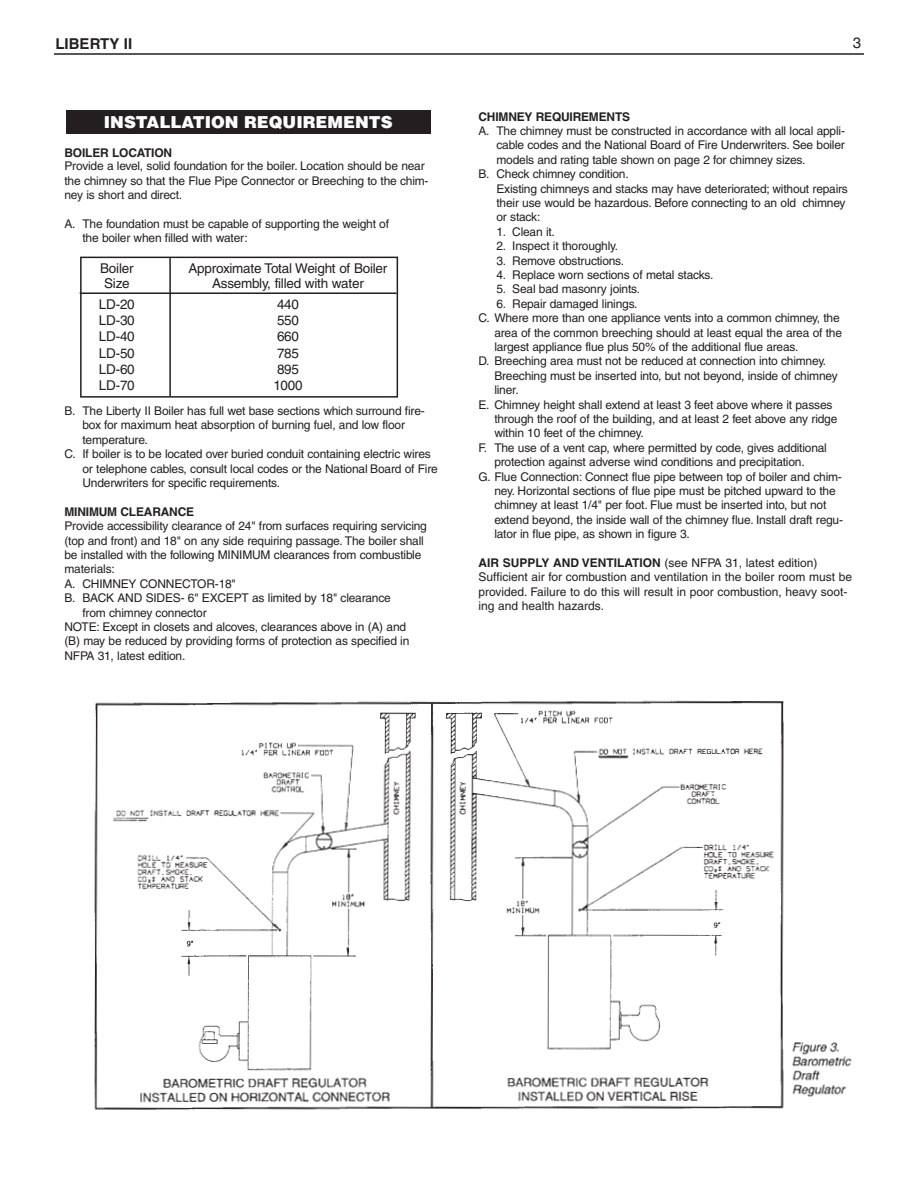
<style>
.page{position:relative;width:918px;height:1188px;background:#fff}
.page>*{position:absolute;margin:0;border:0;box-sizing:border-box;transform-origin:0 0}
.t1{font:900 16.5px "Helvetica";color:#fff}
.t2{font:700 15px "Helvetica";color:#231f20}
.t3{font:15px "Helvetica";color:#231f20}
.t4{font:13.5px "Helvetica";letter-spacing:-.015em;color:#231f20}
.t5{font:12px/14.4px "Helvetica";letter-spacing:-.015em;color:#231f20}
.t6{font:700 12px "Helvetica";letter-spacing:-.015em;color:#231f20}
.s1{font-weight:700}
</style>
<div class="page">
<hr style="left:54px;top:53px;width:810px;height:2px;background:#231f20">
<div style="left:80px;top:257px;width:318px;height:141px;border:2px solid #231f20"></div>
<hr style="left:80px;top:292px;width:317px;height:2px;background:#231f20">
<hr style="left:169px;top:258px;width:2px;height:138px;background:#231f20">
<img style="left:94px;top:700px;width:758px;height:410px">
<div style="left:66px;top:110px;width:365px;height:24px;background:#231f20"></div>
<p class="t2" style="left:56px;top:38px;width:78px">LIBERTY II</p>
<p class="t3" style="left:853px;top:37px;width:10px">3</p>
<h1 class="t1" style="left:104px;top:112px;width:290px">INSTALLATION REQUIREMENTS</h1>
<p class="t6" style="left:64px;top:147px;width:109px">BOILER LOCATION</p>
<p class="t5" style="left:64px;top:160px;width:366px">Provide a level, solid foundation for the boiler. Location should be near the chimney so that the Flue Pipe Connector or Breeching to the chim&shy;ney is short and direct.</p>
<p class="t5" style="left:82px;top:217px;width:308px;text-indent:-18px">A. The foundation must be capable of supporting the weight of the boiler when filled with water:</p>
<p class="t4" style="left:100px;top:263px;width:35px">Boiler</p>
<p class="t4" style="left:189px;top:263px;width:200px">Approximate Total Weight of Boiler</p>
<p class="t4" style="left:104px;top:278px;width:27px">Size</p>
<p class="t4" style="left:212px;top:278px;width:153px">Assembly, filled with water</p>
<p class="t4" style="left:99px;top:299px;width:37px">LD-20</p>
<p class="t4" style="left:277px;top:299px;width:24px">440</p>
<p class="t4" style="left:99px;top:316px;width:37px">LD-30</p>
<p class="t4" style="left:277px;top:316px;width:24px">550</p>
<p class="t4" style="left:99px;top:332px;width:37px">LD-40</p>
<p class="t4" style="left:277px;top:332px;width:24px">660</p>
<p class="t4" style="left:99px;top:348px;width:37px">LD-50</p>
<p class="t4" style="left:277px;top:348px;width:24px">785</p>
<p class="t4" style="left:99px;top:364px;width:37px">LD-60</p>
<p class="t4" style="left:277px;top:364px;width:24px">895</p>
<p class="t4" style="left:99px;top:380px;width:37px">LD-70</p>
<p class="t4" style="left:273px;top:380px;width:31px">1000</p>
<p class="t5" style="left:64px;top:405px;width:362px">B. The Liberty II Boiler has full wet base sections which surround fire-</p>
<p class="t5" style="left:82px;top:419px;width:324px">box for maximum heat absorption of burning fuel, and low floor</p>
<p class="t5" style="left:82px;top:433px;width:67px">temperature.</p>
<p class="t5" style="left:64px;top:448px;width:368px">C. If boiler is to be located over buried conduit containing electric wires</p>
<p class="t5" style="left:82px;top:462px;width:357px">or telephone cables, consult local codes or the National Board of Fire</p>
<p class="t5" style="left:82px;top:477px;width:199px">Underwriters for specific requirements.</p>
<p class="t6" style="left:64px;top:507px;width:131px">MINIMUM CLEARANCE</p>
<p class="t5" style="left:64px;top:520px;width:364px">Provide accessibility clearance of 24" from surfaces requiring servicing</p>
<p class="t5" style="left:64px;top:534px;width:361px">(top and front) and 18" on any side requiring passage. The boiler shall</p>
<p class="t5" style="left:64px;top:549px;width:358px">be installed with the following MINIMUM clearances from combustible</p>
<p class="t5" style="left:64px;top:563px;width:52px">materials:</p>
<p class="t5" style="left:64px;top:577px;width:173px">A. CHIMNEY CONNECTOR-18"</p>
<p class="t5" style="left:64px;top:592px;width:328px">B. BACK AND SIDES- 6" EXCEPT as limited by 18" clearance</p>
<p class="t5" style="left:82px;top:606px;width:126px">from chimney connector</p>
<p class="t5" style="left:64px;top:621px;width:343px">NOTE: Except in closets and alcoves, clearances above in (A) and</p>
<p class="t5" style="left:64px;top:635px;width:346px">(B) may be reduced by providing forms of protection as specified in</p>
<p class="t5" style="left:64px;top:649px;width:122px">NFPA 31, latest edition.</p>
<p class="t6" style="left:478px;top:112px;width:153px">CHIMNEY REQUIREMENTS</p>
<p class="t5" style="left:478px;top:125px;width:368px">A. The chimney must be constructed in accordance with all local appli-</p>
<p class="t5" style="left:496px;top:139px;width:350px">cable codes and the National Board of Fire Underwriters. See boiler</p>
<p class="t5" style="left:496px;top:153px;width:311px">models and rating table shown on page 2 for chimney sizes.</p>
<p class="t5" style="left:478px;top:168px;width:152px">B. Check chimney condition.</p>
<p class="t5" style="left:496px;top:182px;width:353px">Existing chimneys and stacks may have deteriorated; without repairs</p>
<p class="t5" style="left:496px;top:197px;width:351px">their use would be hazardous. Before connecting to an old chimney</p>
<p class="t5" style="left:496px;top:211px;width:45px">or stack:</p>
<p class="t5" style="left:496px;top:225px;width:60px">1. Clean it.</p>
<p class="t5" style="left:496px;top:240px;width:123px">2. Inspect it thoroughly.</p>
<p class="t5" style="left:496px;top:254px;width:129px">3. Remove obstructions.</p>
<p class="t5" style="left:496px;top:269px;width:219px">4. Replace worn sections of metal stacks.</p>
<p class="t5" style="left:496px;top:283px;width:145px">5. Seal bad masonry joints.</p>
<p class="t5" style="left:496px;top:297px;width:143px">6. Repair damaged linings.</p>
<p class="t5" style="left:478px;top:312px;width:363px">C. Where more than one appliance vents into a common chimney, the</p>
<p class="t5" style="left:494px;top:326px;width:349px">area of the common breeching should at least equal the area of the</p>
<p class="t5" style="left:494px;top:341px;width:306px">largest appliance flue plus 50% of the additional flue areas.</p>
<p class="t5" style="left:478px;top:355px;width:349px">D. Breeching area must not be reduced at connection into chimney.</p>
<p class="t5" style="left:494px;top:369px;width:345px">Breeching must be inserted into, but not beyond, inside of chimney</p>
<p class="t5" style="left:494px;top:384px;width:26px">liner.</p>
<p class="t5" style="left:478px;top:398px;width:356px">E. Chimney height shall extend at least 3 feet above where it passes</p>
<p class="t5" style="left:494px;top:413px;width:345px">through the roof of the building, and at least 2 feet above any ridge</p>
<p class="t5" style="left:494px;top:427px;width:151px">within 10 feet of the chimney.</p>
<p class="t5" style="left:478px;top:441px;width:350px">F. The use of a vent cap, where permitted by code, gives additional</p>
<p class="t5" style="left:494px;top:456px;width:312px">protection against adverse wind conditions and precipitation.</p>
<p class="t5" style="left:478px;top:470px;width:365px">G. Flue Connection: Connect flue pipe between top of boiler and chim-</p>
<p class="t5" style="left:494px;top:485px;width:343px">ney. Horizontal sections of flue pipe must be pitched upward to the</p>
<p class="t5" style="left:494px;top:499px;width:334px">chimney at least 1/4" per foot. Flue must be inserted into, but not</p>
<p class="t5" style="left:494px;top:513px;width:350px">extend beyond, the inside wall of the chimney flue. Install draft regu-</p>
<p class="t5" style="left:494px;top:528px;width:197px">lator in flue pipe, as shown in figure 3.</p>
<p class="t5" style="left:478px;top:557px;width:375px"><span class="s1">AIR SUPPLY AND VENTILATION</span> (see NFPA 31, latest edition)<br>Sufficient air for combustion and ventilation in the boiler room must be provided. Failure to do this will result in poor combustion, heavy soot&shy;ing and health hazards.</p>
</div>
